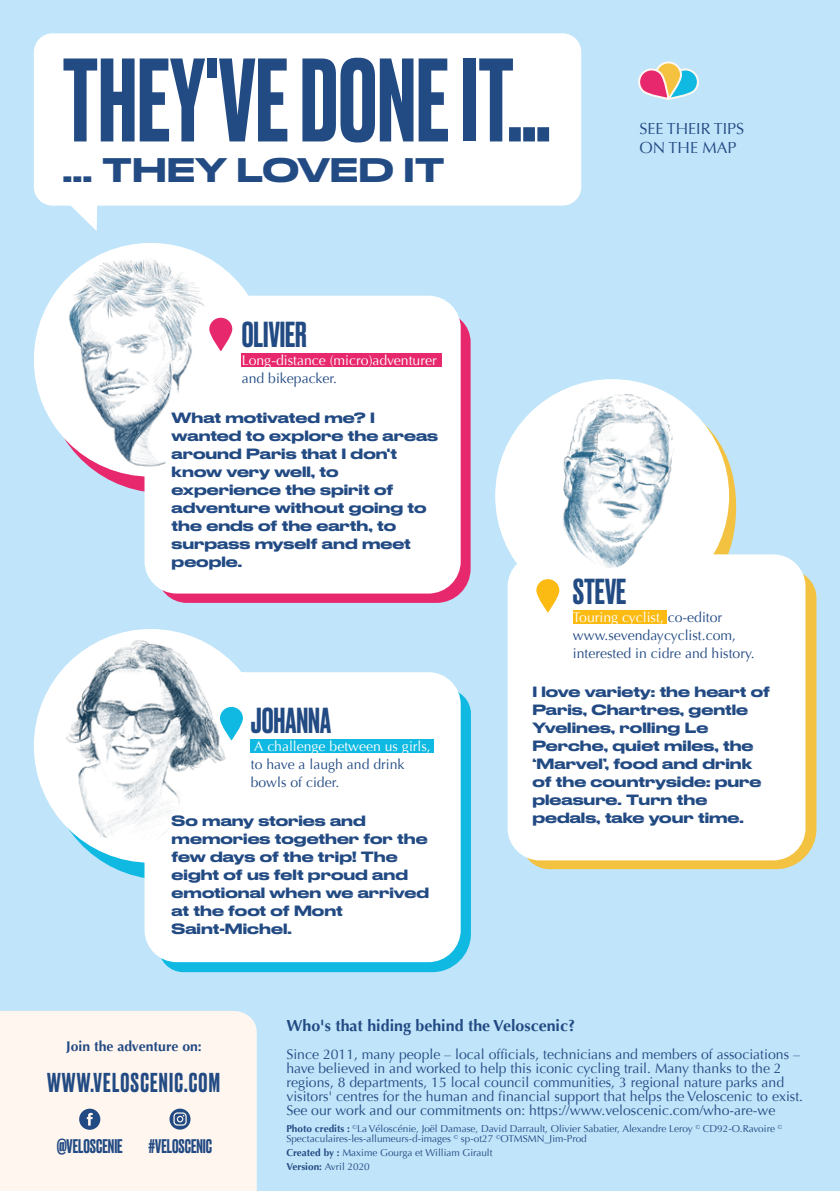
<style>
.page{position:relative;width:840px;height:1191px;background:#fff}
.page>*{position:absolute;margin:0;border:0;box-sizing:border-box;transform-origin:0 0}
.t1{font:500 111.4px "Druk";color:#224a83}
.t2{font:500 34px "Druk";color:#224a83}
.t3{font:500 expanded 32px "Druk";color:#224a83}
.t4{font:500 25.8px "Druk";letter-spacing:.045em;color:#224a83}
.t5{font:500 18.6px "Druk";color:#224a83}
.t6{font:700 16px "Optima";color:#224a83}
.t7{font:16px/19.2px "Optima";color:#224a83}
.t8{font:14px/14px "Optima";color:#224a83}
.t9{font:500 expanded 14px/18px "Druk";color:#224a83}
.t10{font:14px "Optima";color:#fff}
.t11{font:700 14px "Optima";color:#224a83}
.t12{font:10px/10px "Optima";color:#224a83}
.s1{color:#fff}
.s2{font-weight:700}
</style>
<div class="page">
<div style="left:0;top:0;width:839px;height:1191px;background:#c0e4f9"></div>
<svg style="left:110px;top:295px;width:360px;height:308px"></svg>
<svg style="left:518px;top:419px;width:298px;height:450px"></svg>
<svg style="left:77px;top:673px;width:393px;height:299px"></svg>
<div style="left:144px;top:296px;width:316px;height:297px;background:#fff;border-radius:32px"></div>
<div style="left:144px;top:672px;width:316px;height:290px;background:#fff;border-radius:32px"></div>
<div style="left:507px;top:554px;width:298px;height:306px;background:#fff;border-radius:32px"></div>
<div style="left:0;top:1011px;width:256px;height:180px;background:#fff6ef"></div>
<svg style="left:34px;top:33px;width:547px;height:198px;background:#f6fbfe"></svg>
<svg style="left:169px;top:1108px;width:21px;height:21px"></svg>
<svg style="left:79px;top:1108px;width:21px;height:21px"></svg>
<svg style="left:655px;top:62px;width:25px;height:37px"></svg>
<div style="left:654px;top:61px;width:27px;height:39px;border:2px solid #fff8f0;border-radius:12px"></div>
<svg style="left:638px;top:65px;width:61px;height:35px"></svg>
<div style="left:495px;top:379px;width:233px;height:234px;background:#fff;border-radius:50%"></div>
<div style="left:241px;top:354px;width:200px;height:13px;background:#e7286d"></div>
<div style="left:572px;top:610px;width:94px;height:13px;background:#fbbb13"></div>
<svg style="left:535px;top:578px;width:25px;height:36px"></svg>
<div style="left:534px;top:577px;width:27px;height:38px;border:2px solid #fff;border-radius:12px"></div>
<div style="left:250px;top:739px;width:184px;height:13px;background:#0fb9e2"></div>
<img style="left:34px;top:629px;width:221px;height:211px">
<img style="left:34px;top:246px;width:220px;height:234px">
<img style="left:545px;top:379px;width:155px;height:207px">
<h1 class="t1" style="left:62px;top:24px;width:489px">THEY'VE DONE IT…</h1>
<h3 class="t3" style="left:62px;top:143px;width:383px">... THEY LOVED IT</h3>
<p class="t7" style="left:639px;top:119px;width:106px">SEE THEIR TIPS<br>ON THE MAP</p>
<h2 class="t2" style="left:241px;top:311px;width:67px">OLIVIER</h2>
<p class="t10" style="left:241px;top:352px;width:196px">Long-distance (micro)adventurer</p>
<p class="t8" style="left:241px;top:372px;width:97px">and bikepacker.</p>
<p class="t9" style="left:171px;top:407px;width:268px">What motivated me? I wanted to explore the areas around Paris that I don't know very well, to experience the spirit of adventure without going to the ends of the earth, to surpass myself and meet people.</p>
<h2 class="t2" style="left:572px;top:568px;width:55px">STEVE</h2>
<p class="t8" style="left:572px;top:608px;width:183px;line-height:18px"><span class="s1">Touring cyclist,</span> co-editor www.sevendaycyclist.com, interested in cidre and history.</p>
<h2 class="t2" style="left:251px;top:697px;width:82px">JOHANNA</h2>
<p class="t10" style="left:254px;top:738px;width:178px">A challenge between us girls,</p>
<p class="t8" style="left:251px;top:755px;width:155px;line-height:18px">to have a laugh and drink bowls of cider.</p>
<p class="t9" style="left:171px;top:810px;width:259px">So many stories and memories together for the few days of the trip! The eight of us felt proud and emotional when we arrived at the foot of Mont<br>Saint-Michel.</p>
<p class="t9" style="left:532px;top:681px;width:239px">I love variety: the heart of<br>Paris, Chartres, gentle<br>Yvelines, rolling Le<br>Perche, quiet miles, the ‘Marvel’, food and drink of the countryside: pure pleasure. Turn the pedals, take your time.</p>
<p class="t11" style="left:66px;top:1038px;width:137px">Join the adventure on:</p>
<h3 class="t4" style="left:47px;top:1064px;width:174px">WWW.VELOSCENIC.COM</h3>
<h3 class="t5" style="left:57px;top:1133px;width:68px">@VELOSCENIE</h3>
<h3 class="t5" style="left:148px;top:1133px;width:65px">#VELOSCENIC</h3>
<p class="t6" style="left:286px;top:1015px;width:290px">Who's that hiding behind the Veloscenic?</p>
<p class="t8" style="left:286px;top:1047px;width:518px">Since 2011, many people – local officials, technicians and members of associations – have believed in and worked to help this iconic cycling trail. Many thanks to the 2 regions, 8 departments, 15 local council communities, 3 regional nature parks and visitors' centres for the human and financial support that helps the Veloscenic to exist.<br>See our work and our commitments on: https://www.veloscenic.com/who-are-we</p>
<p class="t12" style="left:286px;top:1124px;width:497px"><span class="s2">Photo credits :</span> <sup>©</sup>La Véloscénie, Joël Damase, David Darrault, Olivier Sabatier, Alexandre Leroy <sup>©</sup> CD92-O.Ravoire <sup>©<br></sup>Spectaculaires-les-allumeurs-d-images <sup>©</sup> sp-ot27 <sup>©</sup>OTMSMN_Jim-Prod</p>
<p class="t12" style="left:286px;top:1146px;width:207px;line-height:14px"><span class="s2">Created by :</span> Maxime Gourga et William Girault<br><span class="s2">Version:</span> Avril 2020</p>
</div>
